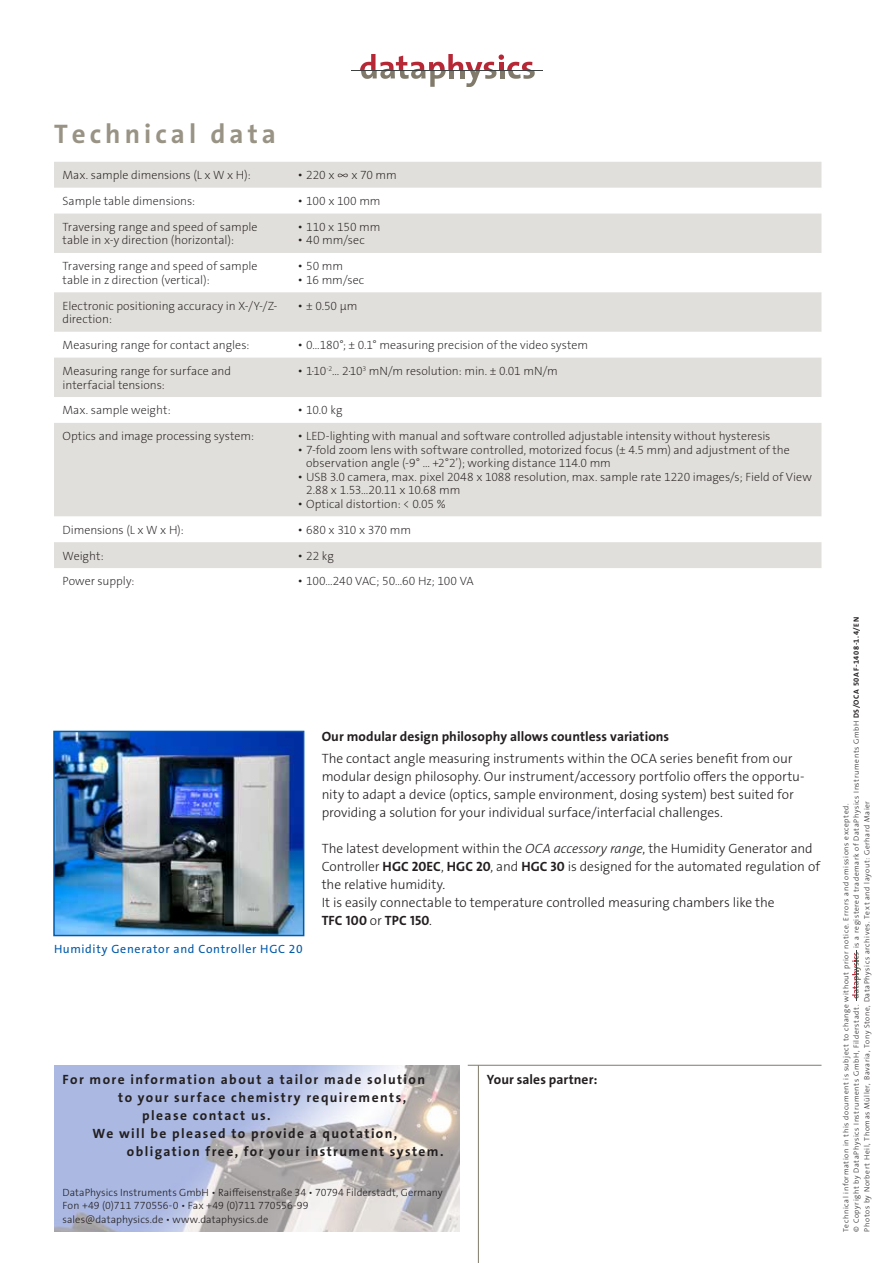
<style>
.page{position:relative;width:893px;height:1263px;background:#fff}
.page>*{position:absolute;margin:0;border:0;box-sizing:border-box;transform-origin:0 0}
.t1{font:27px "The Sans LP7 Bld";letter-spacing:.15em;color:#999385}
.t2{font:13.5px/18px "The Sans LP3 Lig";letter-spacing:-.005em;color:#231f20}
.t3{font:13.5px "The Sans LP7 Bld";letter-spacing:.1em;color:#231f20}
.t4{font:13.5px "The Sans LP7 Bld";letter-spacing:.005em;color:#231f20}
.t5{font:12px/13.5px "The Sans LP2 Ex Lig";color:#231f20}
.t6{font:12px "The Sans LP5 Plain";letter-spacing:.055em;color:#015aaa}
.t7{font:12px "The Sans LP2 Ex Lig";letter-spacing:-.02em;color:#231f20}
.t8{font:10.5px/13.5px "The Sans LP3 Lig";letter-spacing:.005em;color:#231f20}
.t9{font:7.5px/10.5px "The Sans LP3 Lig";letter-spacing:.08em;color:#231f20}
.s1{font-family:"The Sans LP3 Lig";font-size:13.5px}
.s2{font-family:"The Sans LP3 Lig IT"}
.s3{font-family:"The Sans LP7 Bld"}
.s4{font-family:"The Sans LP3 Lig"}
</style>
<div class="page">
<img style="left:54px;top:1065px;width:405px;height:166px">
<svg style="left:360px;top:54px;width:175px;height:33px"></svg>
<hr style="left:351px;top:70px;width:191px;height:1px;background:#3d4240">
<hr style="left:468px;top:1065px;width:353px;height:1px;background:#817a6b">
<hr style="left:478px;top:1065px;width:1px;height:198px;background:#817a6b">
<img style="left:56px;top:734px;width:245px;height:199px">
<div style="left:53px;top:731px;width:251px;height:205px;border:2px solid #015aaa"></div>
<svg style="left:54px;top:162px;width:767px;height:406px;fill:#e1dfdb"></svg>
<svg style="left:852px;top:952px;width:9px;height:46px"></svg>
<hr style="left:856px;top:950px;width:1px;height:51px;background:#3d4240">
<h1 class="t1" style="left:54px;top:117px;width:223px">Technical data</h1>
<p class="t5" style="left:63px;top:168px;width:190px">Max. sample dimensions (L x W x H):</p>
<p class="t5" style="left:298px;top:168px;width:101px"><span class="s1">•</span> 220 x ∞ x 70 mm</p>
<p class="t5" style="left:63px;top:194px;width:134px">Sample table dimensions:</p>
<p class="t5" style="left:298px;top:194px;width:84px"><span class="s1">•</span> 100 x 100 mm</p>
<p class="t5" style="left:63px;top:220px;width:197px">Traversing range and speed of sample table in x-y direction (horizontal):</p>
<p class="t5" style="left:298px;top:220px;width:84px"><span class="s1">•</span> 110 x 150 mm</p>
<p class="t5" style="left:298px;top:234px;width:69px"><span class="s1">•</span> 40 mm/sec</p>
<p class="t5" style="left:63px;top:260px;width:197px">Traversing range and speed of sample table in z direction (vertical):</p>
<p class="t5" style="left:298px;top:260px;width:47px"><span class="s1">•</span> 50 mm</p>
<p class="t5" style="left:298px;top:273px;width:68px"><span class="s1">•</span> 16 mm/sec</p>
<p class="t5" style="left:63px;top:299px;width:216px">Electronic positioning accuracy in X-/Y-/Z&shy;direction:</p>
<p class="t5" style="left:298px;top:299px;width:61px"><span class="s1">•</span> ± 0.50 µm</p>
<p class="t5" style="left:63px;top:338px;width:189px">Measuring range for contact angles:</p>
<p class="t5" style="left:298px;top:338px;width:292px"><span class="s1">•</span> 0...180°; ± 0.1° measuring precision of the video system</p>
<p class="t5" style="left:63px;top:364px;width:170px">Measuring range for surface and interfacial tensions:</p>
<p class="t5" style="left:298px;top:364px;width:262px"><span class="s1">•</span> 1·10<sup>-2</sup>... 2·10<sup>3</sup> mN/m resolution: min. ± 0.01 mN/m</p>
<p class="t5" style="left:63px;top:404px;width:110px">Max. sample weight:</p>
<p class="t5" style="left:298px;top:404px;width:46px"><span class="s1">•</span> 10.0 kg</p>
<p class="t5" style="left:63px;top:430px;width:193px">Optics and image processing system:</p>
<p class="t5" style="left:298px;top:430px;width:474px"><span class="s1">•</span> LED-lighting with manual and software controlled adjustable intensity without hysteresis</p>
<p class="t5" style="left:306px;top:443px;width:485px;text-indent:-9px"><span class="s1">•</span> 7-fold zoom lens with software controlled, motorized focus (± 4.5 mm) and adjustment of the observation angle (-9° ... +2°2’); working distance 114.0 mm</p>
<p class="t5" style="left:306px;top:470px;width:507px;text-indent:-9px"><span class="s1">•</span> USB 3.0 camera, max. pixel 2048 x 1088 resolution, max. sample rate 1220 images/s; Field of View<br>2.88 x 1.53...20.11 x 10.68 mm</p>
<p class="t5" style="left:298px;top:497px;width:149px"><span class="s1">•</span> Optical distortion: &lt; 0.05 %</p>
<p class="t5" style="left:63px;top:523px;width:123px">Dimensions (L x W x H):</p>
<p class="t7" style="left:298px;top:522px;width:115px"><span class="s1">•</span> 680 x 310 x 370 mm</p>
<p class="t5" style="left:63px;top:549px;width:43px">Weight:</p>
<p class="t5" style="left:298px;top:549px;width:38px"><span class="s1">•</span> 22 kg</p>
<p class="t5" style="left:63px;top:575px;width:74px">Power supply:</p>
<p class="t5" style="left:298px;top:575px;width:178px"><span class="s1">•</span> 100...240 VAC; 50...60 Hz; 100 VA</p>
<p class="t6" style="left:54px;top:941px;width:250px">Humidity Generator and Controller HGC 20</p>
<p class="t4" style="left:322px;top:727px;width:349px">Our modular design philosophy allows countless variations</p>
<p class="t2" style="left:322px;top:749px;width:484px">The contact angle measuring instruments within the OCA series benefit from our modular design philosophy. Our instrument/accessory portfolio offers the opportu&shy;nity to adapt a device (optics, sample environment, dosing system) best suited for providing a solution for your individual surface/interfacial challenges.</p>
<p class="t2" style="left:322px;top:839px;width:500px">The latest development within the <span class="s2">OCA accessory range</span>, the Humidity Generator and Controller <span class="s3">HGC 20EC</span>, <span class="s3">HGC 20</span>, and <span class="s3">HGC 30</span> is designed for the automated regulation of the relative humidity.<br>It is easily connectable to temperature controlled measuring chambers like the</p>
<p class="t3" style="left:322px;top:912px;width:112px">TFC 100 <span class="s4">or</span> TPC 150<span class="s4">.</span></p>
<p class="t3" style="left:63px;top:1070px;width:364px">For more information about a tailor made solution</p>
<p class="t3" style="left:118px;top:1088px;width:289px">to your surface chemistry requirements,</p>
<p class="t3" style="left:142px;top:1106px;width:130px">please contact us.</p>
<p class="t3" style="left:93px;top:1124px;width:306px">We will be pleased to provide a quotation,</p>
<p class="t3" style="left:127px;top:1142px;width:318px">obligation free, for your instrument system.</p>
<p class="t8" style="left:63px;top:1186px;width:382px">DataPhysics Instruments GmbH • Raiffeisenstraße 34 • 70794 Filderstadt, Germany<br>Fon +49 (0)711 770556-0 • Fax +49 (0)711 770556-99<br>sales@dataphysics.de • www.dataphysics.de</p>
<p class="t4" style="left:487px;top:1071px;width:112px">Your sales partner:</p>
<p class="t9" style="left:851px;top:1231px;width:616px;text-indent:284px;rotate:-90deg">is a registered trademark of DataPhysics Instruments GmbH <span class="s3">DS/OCA 50AF-1408-1.4/EN<br></span>Photos by Norbert Heil, Thomas Müller, Bavaria, Tony Stone, DataPhysics archives. Text and layout: Gerhard Maier</p>
<p class="t9" style="left:841px;top:1231px;width:429px;rotate:-90deg">Technical information in this document is subject to change without prior notice. Errors and omissions excepted. © Copyright by DataPhysics Instruments GmbH, Filderstadt.</p>
</div>
